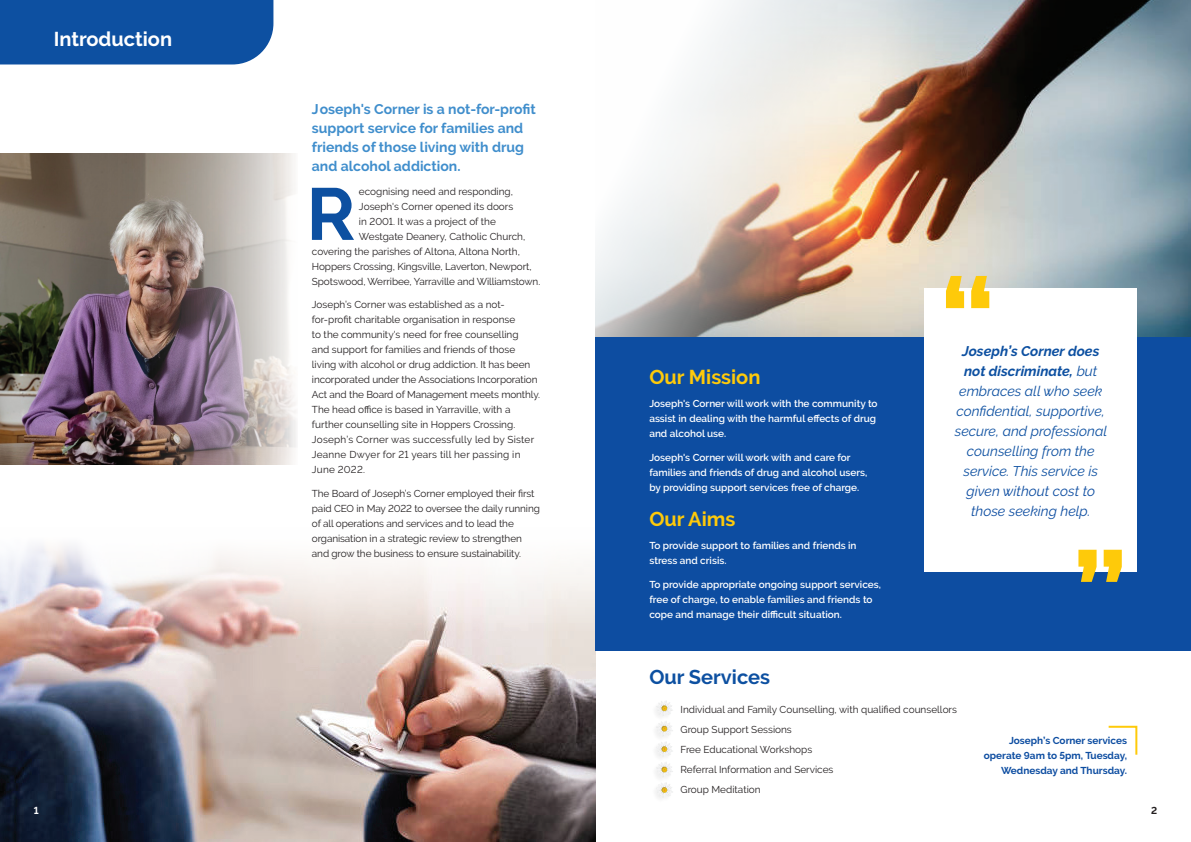
<style>
.page{position:relative;width:1191px;height:842px;background:#fff}
.page>*{position:absolute;margin:0;border:0;box-sizing:border-box;transform-origin:0 0}
.t1{font:700 73.4px "Raleway";color:#0d50a1}
.t2{font:700 20px "Raleway";color:#feca0a}
.t3{font:700 20px "Raleway";color:#fff}
.t4{font:700 20px "Raleway";color:#0d50a1}
.t5{font:italic 14px/20px "Raleway";color:#0d50a1;text-align:center}
.t6{font:700 14px/19px "Raleway";color:#408ecc}
.t7{font:italic 14px/20px "Raleway";color:#0d4da1;text-align:center}
.t8{font:10px/15px "Raleway";color:#231f20}
.t9{font:600 10px/15px "Raleway";color:#fff}
.t10{font:700 10px/15px "Raleway";color:#0d4da1;text-align:right}
.t11{font:700 10px "Raleway";color:#fff}
.t12{font:700 10px "Raleway";color:#231f20}
.s1{font-weight:700}
</style>
<div class="page">
<svg style="left:1108px;top:725px;width:30px;height:30px"></svg>
<img style="left:0;top:545px;width:595px;height:297px">
<img style="left:0;top:154px;width:296px;height:311px">
<img style="left:595px;top:0;width:596px;height:337px">
<div style="left:595px;top:337px;width:596px;height:314px;background:#0d4da1"></div>
<div style="left:924px;top:288px;width:213px;height:283px;background:#fff"></div>
<svg style="left:656px;top:701px;width:17px;height:97px"></svg>
<svg style="left:946px;top:276px;width:18px;height:32px"></svg>
<svg style="left:971px;top:276px;width:18px;height:32px"></svg>
<svg style="left:1103px;top:550px;width:18px;height:32px"></svg>
<svg style="left:1078px;top:550px;width:18px;height:32px"></svg>
<div style="left:0;top:0;width:273px;height:64px;background:#0d50a1"></div>
<h2 class="t3" style="left:54px;top:28px;width:120px">Introduction</h2>
<h3 class="t6" style="left:312px;top:100px;width:225px">Joseph's Corner is a not-for-profit support service for families and friends of those living with drug and alcohol addiction.</h3>
<h1 class="t1" style="left:306px;top:172px;width:50px">R</h1>
<p class="t8" style="left:359px;top:184px;width:156px">ecognising need and responding,</p>
<p class="t8" style="left:359px;top:199px;width:156px">Joseph's Corner opened its doors</p>
<p class="t8" style="left:359px;top:214px;width:138px">in 2001. It was a project of the</p>
<p class="t8" style="left:359px;top:229px;width:168px">Westgate Deanery, Catholic Church,</p>
<p class="t8" style="left:312px;top:244px;width:210px">covering the parishes of Altona, Altona North,</p>
<p class="t8" style="left:312px;top:259px;width:221px">Hoppers Crossing, Kingsville, Laverton, Newport,</p>
<p class="t8" style="left:312px;top:274px;width:230px">Spotswood, Werribee, Yarraville and Williamstown.</p>
<p class="t8" style="left:312px;top:297px;width:230px">Joseph’s Corner was established as a not&shy;for-profit charitable organisation in response<br>to the community's need for free counselling<br>and support for families and friends of those living with alcohol or drug addiction. It has been incorporated under the Associations Incorporation Act and the Board of Management meets monthly.<br>The head office is based in Yarraville, with a further counselling site in Hoppers Crossing.<br>Joseph’s Corner was successfully led by Sister Jeanne Dwyer for 21 years till her passing in June 2022.</p>
<p class="t8" style="left:312px;top:486px;width:229px">The Board of Joseph’s Corner employed their first paid CEO in May 2022 to oversee the daily running of all operations and services and to lead the organisation in a strategic review to strengthen and grow the business to ensure sustainability.</p>
<h2 class="t2" style="left:649px;top:365px;width:113px">Our Mission</h2>
<p class="t9" style="left:649px;top:396px;width:230px">Joseph's Corner will work with the community to assist in dealing with the harmful effects of drug and alcohol use.</p>
<p class="t9" style="left:649px;top:450px;width:219px">Joseph's Corner will work with and care for families and friends of drug and alcohol users, by providing support services free of charge.</p>
<h2 class="t2" style="left:649px;top:507px;width:88px">Our Aims</h2>
<p class="t9" style="left:649px;top:538px;width:209px">To provide support to families and friends in stress and crisis.</p>
<p class="t9" style="left:649px;top:577px;width:233px">To provide appropriate ongoing support services, free of charge, to enable families and friends to cope and manage their difficult situation.</p>
<h3 class="t5" style="left:954px;top:341px;width:154px"><span class="s1">Joseph’s Corner does not discriminate,</span> but embraces all who seek confidential, supportive, secure, and professional counselling from the service. This service is</h3>
<h3 class="t7" style="left:966px;top:481px;width:130px">given without cost to those seeking help.</h3>
<h2 class="t4" style="left:649px;top:666px;width:122px">Our Services</h2>
<p class="t8" style="left:680px;top:699px;width:278px;line-height:20px">Individual and Family Counselling, with qualified counsellors Group Support Sessions<br>Free Educational Workshops<br>Referral Information and Services<br>Group Meditation</p>
<p class="t10" style="left:984px;top:733px;width:145px">Joseph’s Corner services operate 9am to 5pm, Tuesday,<br>Wednesday and Thursday.</p>
<p class="t11" style="left:34px;top:805px;width:6px">1</p>
<p class="t12" style="left:1151px;top:805px;width:8px">2</p>
</div>
